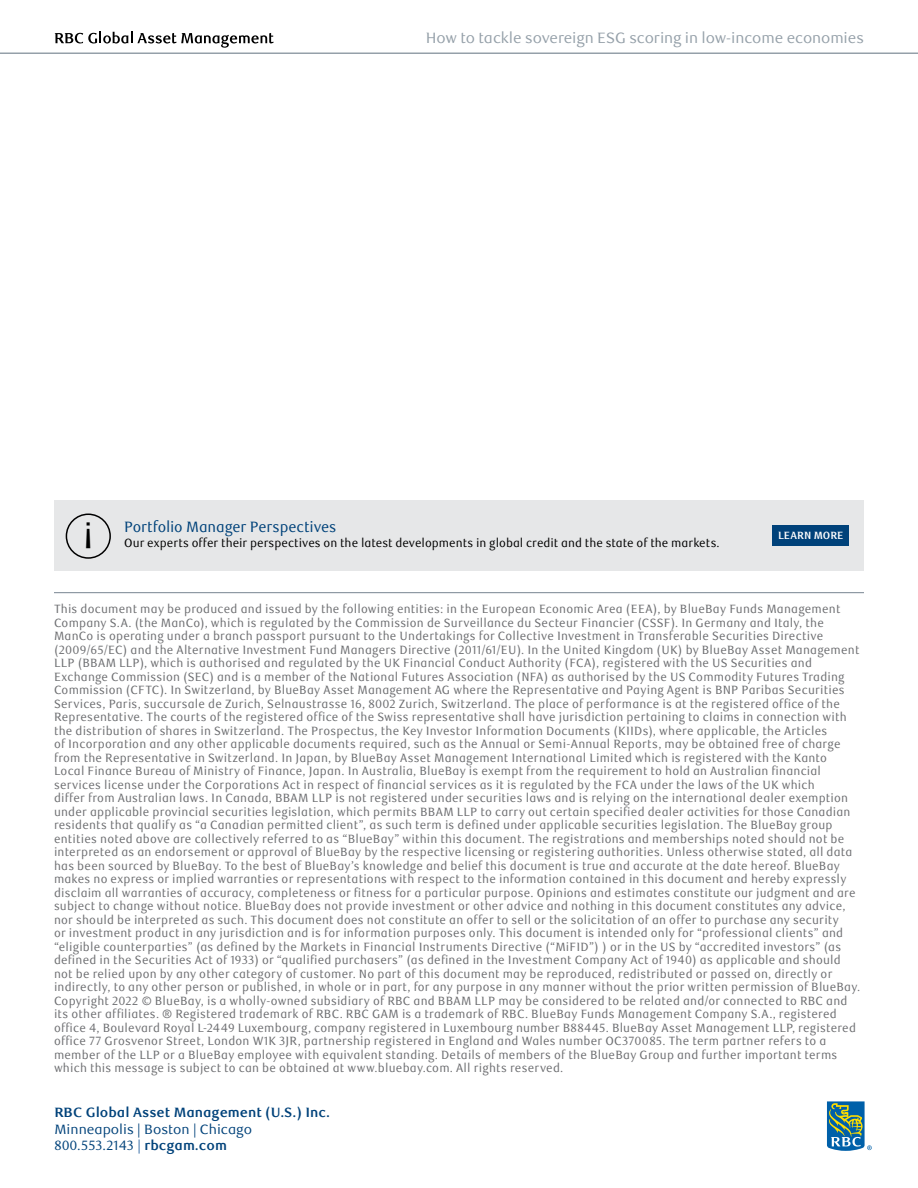
<style>
.page{position:relative;width:918px;height:1188px;background:#fff}
.page>*{position:absolute;margin:0;border:0;box-sizing:border-box;transform-origin:0 0}
.t1{font:15px "RBC Text";letter-spacing:-.01em;color:#95a0a9}
.t2{font:15px "RBC Text Cond";letter-spacing:-.01em;color:#00427a}
.t3{font:13.5px/16.5px "RBC Text";color:#00427a}
.t4{font:700 13.5px "RBC Text";color:#00427a}
.t5{font:12px/13.5px "RBC Text Cond";letter-spacing:.015em;color:#6d6e71}
.t6{font:12px "RBC Text Cond";letter-spacing:.005em;color:#000}
.t7{font:700 10.5px "RBC Text Cond";letter-spacing:.005em;color:#fff}
.s1{color:#215e9e}
.s2{font-weight:700}
</style>
<div class="page">
<hr style="left:54px;top:592px;width:810px;height:1px;background:#778591">
<div style="left:54px;top:500px;width:810px;height:71px;background:#e6e7e8"></div>
<div style="left:66px;top:514px;width:45px;height:45px;border:2px solid #000;border-radius:50%"></div>
<div style="left:773px;top:525px;width:76px;height:21px;background:#00427a"></div>
<svg style="left:827px;top:1101px;width:45px;height:50px"></svg>
<hr style="left:0;top:52px;width:918px;height:2px;background:#95a0a9">
<svg style="left:55px;top:32px;width:219px;height:16px"></svg>
<p class="t1" style="left:426px;top:29px;width:440px">How to tackle sovereign ESG scoring in low-income economies</p>
<p class="t2" style="left:124px;top:518px;width:214px">Portfolio Manager Perspectives</p>
<p class="t6" style="left:124px;top:536px;width:597px">Our experts offer their perspectives on the latest developments in global credit and the state of the markets.</p>
<p class="t7" style="left:778px;top:529px;width:67px">LEARN MORE</p>
<p class="t5" style="left:54px;top:603px;width:808px">This document may be produced and issued by the following entities: in the European Economic Area (EEA), by BlueBay Funds Management Company S.A. (the ManCo), which is regulated by the Commission de Surveillance du Secteur Financier (CSSF). In Germany and Italy, the ManCo is operating under a branch passport pursuant to the Undertakings for Collective Investment in Transferable Securities Directive (2009/65/EC) and the Alternative Investment Fund Managers Directive (2011/61/EU). In the United Kingdom (UK) by BlueBay Asset Management LLP (BBAM LLP), which is authorised and regulated by the UK Financial Conduct Authority (FCA), registered with the US Securities and Exchange Commission (SEC) and is a member of the National Futures Association (NFA) as authorised by the US Commodity Futures Trading Commission (CFTC). In Switzerland, by BlueBay Asset Management AG where the Representative and Paying Agent is BNP Paribas Securities Services, Paris, succursale de Zurich, Selnaustrasse 16, 8002 Zurich, Switzerland. The place of performance is at the registered office of the Representative. The courts of the registered office of the Swiss representative shall have jurisdiction pertaining to claims in connection with the distribution of shares in Switzerland. The Prospectus, the Key Investor Information Documents (KIIDs), where applicable, the Articles<br>of Incorporation and any other applicable documents required, such as the Annual or Semi-Annual Reports, may be obtained free of charge from the Representative in Switzerland. In Japan, by BlueBay Asset Management International Limited which is registered with the Kanto Local Finance Bureau of Ministry of Finance, Japan. In Australia, BlueBay is exempt from the requirement to hold an Australian financial services license under the Corporations Act in respect of financial services as it is regulated by the FCA under the laws of the UK which<br>differ from Australian laws. In Canada, BBAM LLP is not registered under securities laws and is relying on the international dealer exemption under applicable provincial securities legislation, which permits BBAM LLP to carry out certain specified dealer activities for those Canadian residents that qualify as “a Canadian permitted client”, as such term is defined under applicable securities legislation. The BlueBay group entities noted above are collectively referred to as “BlueBay” within this document. The registrations and memberships noted should not be interpreted as an endorsement or approval of BlueBay by the respective licensing or registering authorities. Unless otherwise stated, all data has been sourced by BlueBay. To the best of BlueBay’s knowledge and belief this document is true and accurate at the date hereof. BlueBay makes no express or implied warranties or representations with respect to the information contained in this document and hereby expressly disclaim all warranties of accuracy, completeness or fitness for a particular purpose. Opinions and estimates constitute our judgment and are subject to change without notice. BlueBay does not provide investment or other advice and nothing in this document constitutes any advice, nor should be interpreted as such. This document does not constitute an offer to sell or the solicitation of an offer to purchase any security<br>or investment product in any jurisdiction and is for information purposes only. This document is intended only for “professional clients” and “eligible counterparties” (as defined by the Markets in Financial Instruments Directive (“MiFID”) ) or in the US by “accredited investors” (as defined in the Securities Act of 1933) or “qualified purchasers” (as defined in the Investment Company Act of 1940) as applicable and should not be relied upon by any other category of customer. No part of this document may be reproduced, redistributed or passed on, directly or indirectly, to any other person or published, in whole or in part, for any purpose in any manner without the prior written permission of BlueBay.<br>Copyright 2022 © BlueBay, is a wholly-owned subsidiary of RBC and BBAM LLP may be considered to be related and/or connected to RBC and its other affiliates. ® Registered trademark of RBC. RBC GAM is a trademark of RBC. BlueBay Funds Management Company S.A., registered office 4, Boulevard Royal L-2449 Luxembourg, company registered in Luxembourg number B88445. BlueBay Asset Management LLP, registered office 77 Grosvenor Street, London W1K 3JR, partnership registered in England and Wales number OC370085. The term partner refers to a member of the LLP or a BlueBay employee with equivalent standing. Details of members of the BlueBay Group and further important terms which this message is subject to can be obtained at www.bluebay.com. All rights reserved.</p>
<p class="t4" style="left:55px;top:1105px;width:277px">RBC Global Asset Management (U.S.) Inc.</p>
<p class="t3" style="left:55px;top:1121px;width:199px">Minneapolis | Boston | Chicago<br>800.553.2143 <span class="s1">|</span> <span class="s2">rbcgam.com</span></p>
</div>
